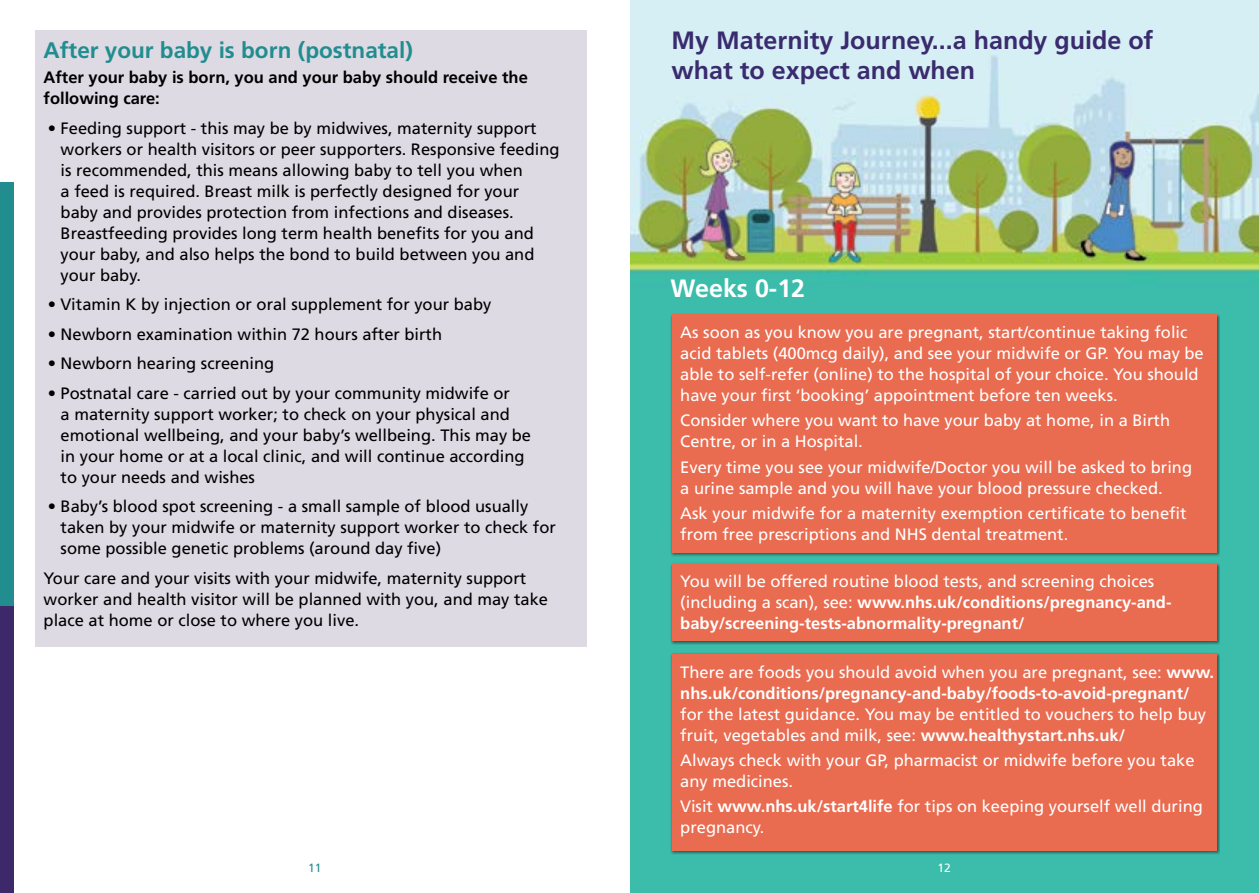
<style>
.page{position:relative;width:1259px;height:893px;background:#fff}
.page>*{position:absolute;margin:0;border:0;box-sizing:border-box;transform-origin:0 0}
.t1{font:700 25.05px/30px "Frutiger";color:#3a2b6e}
.t2{font:700 25.05px "Frutiger";color:#fff}
.t3{font:700 22.5px "Frutiger";color:#218d8f}
.t4{font:16.5px/21px "Frutiger";color:#000}
.t5{font:16.5px/21px "Frutiger";color:#fff}
.t6{font:700 16.5px/21px "Frutiger";color:#fff}
.t7{font:700 16.5px/21px "Frutiger";color:#000}
.t8{font:12px "Frutiger";color:#218d8f}
.t9{font:12px "Frutiger";color:#fff}
.s1{font-weight:400}
.s2{font-weight:700}
</style>
<div class="page">
<img style="left:630px;top:0;width:629px;height:893px">
<div style="left:0;top:182px;width:14px;height:424px;background:#218d8f"></div>
<div style="left:0;top:606px;width:14px;height:287px;background:#3d2969"></div>
<div style="left:35px;top:30px;width:552px;height:616px;background:#dedae4"></div>
<div style="left:670px;top:313px;width:549px;height:243px;background:#000;opacity:.5"></div>
<div style="left:671px;top:314px;width:545px;height:238px;background:#e96b50"></div>
<div style="left:670px;top:562px;width:549px;height:83px;background:#000;opacity:.5"></div>
<div style="left:671px;top:564px;width:545px;height:77px;background:#e96b50"></div>
<div style="left:670px;top:652px;width:549px;height:203px;background:#000;opacity:.5"></div>
<div style="left:671px;top:654px;width:545px;height:196px;background:#e96b50"></div>
<h2 class="t3" style="left:44px;top:37px;width:371px">After your baby is born (postnatal)</h2>
<p class="t7" style="left:44px;top:67px;width:486px">After your baby is born, you and your baby should receive the following care:</p>
<p class="t4" style="left:61px;top:117px;width:500px;text-indent:-13px">• Feeding support - this may be by midwives, maternity support workers or health visitors or peer supporters. Responsive feeding is recommended, this means allowing baby to tell you when<br>a feed is required. Breast milk is perfectly designed for your baby and provides protection from infections and diseases.<br>Breastfeeding provides long term health benefits for you and your baby, and also helps the bond to build between you and your baby.</p>
<p class="t4" style="left:48px;top:294px;width:445px">• Vitamin K by injection or oral supplement for your baby</p>
<p class="t4" style="left:48px;top:323px;width:396px">• Newborn examination within 72 hours after birth</p>
<p class="t4" style="left:48px;top:353px;width:228px">• Newborn hearing screening</p>
<p class="t4" style="left:61px;top:382px;width:472px;text-indent:-13px">• Postnatal care - carried out by your community midwife or<br>a maternity support worker; to check on your physical and emotional wellbeing, and your baby’s wellbeing. This may be in your home or at a local clinic, and will continue according to your needs and wishes</p>
<p class="t4" style="left:61px;top:496px;width:497px;text-indent:-13px">• Baby’s blood spot screening - a small sample of blood usually taken by your midwife or maternity support worker to check for some possible genetic problems (around day five)</p>
<p class="t4" style="left:44px;top:567px;width:506px">Your care and your visits with your midwife, maternity support worker and health visitor will be planned with you, and may take place at home or close to where you live.</p>
<h1 class="t1" style="left:671px;top:25px;width:483px">My Maternity Journey...a handy guide of what to expect and when</h1>
<h1 class="t2" style="left:670px;top:274px;width:136px">Weeks 0-12</h1>
<p class="t5" style="left:680px;top:322px;width:525px">As soon as you know you are pregnant, start/continue taking folic acid tablets (400mcg daily), and see your midwife or GP. You may be able to self-refer (online) to the hospital of your choice. You should have your first ‘booking’ appointment before ten weeks.</p>
<p class="t5" style="left:680px;top:410px;width:491px">Consider where you want to have your baby at home, in a Birth<br>Centre, or in a Hospital.</p>
<p class="t5" style="left:680px;top:456px;width:513px">Every time you see your midwife/Doctor you will be asked to bring a urine sample and you will have your blood pressure checked.</p>
<p class="t5" style="left:680px;top:502px;width:508px">Ask your midwife for a maternity exemption certificate to benefit from free prescriptions and NHS dental treatment.</p>
<p class="t6" style="left:680px;top:571px;width:493px"><span class="s1">You will be offered routine blood tests, and screening choices (including a scan), see:</span> www.nhs.uk/conditions/pregnancy-and&shy;baby/screening-tests-abnormality-pregnant/</p>
<p class="t6" style="left:680px;top:661px;width:535px"><span class="s1">There are foods you should avoid when you are pregnant, see:</span> www. nhs.uk/conditions/pregnancy-and-baby/foods-to-avoid-pregnant/</p>
<p class="t5" style="left:680px;top:703px;width:527px">for the latest guidance. You may be entitled to vouchers to help buy fruit, vegetables and milk, see: <span class="s2">www.healthystart.nhs.uk/</span></p>
<p class="t5" style="left:680px;top:750px;width:516px">Always check with your GP, pharmacist or midwife before you take any medicines.</p>
<p class="t5" style="left:680px;top:796px;width:524px">Visit <span class="s2">www.nhs.uk/start4life</span> for tips on keeping yourself well during pregnancy.</p>
<p class="t8" style="left:308px;top:861px;width:15px">11</p>
<p class="t9" style="left:937px;top:861px;width:15px">12</p>
</div>
